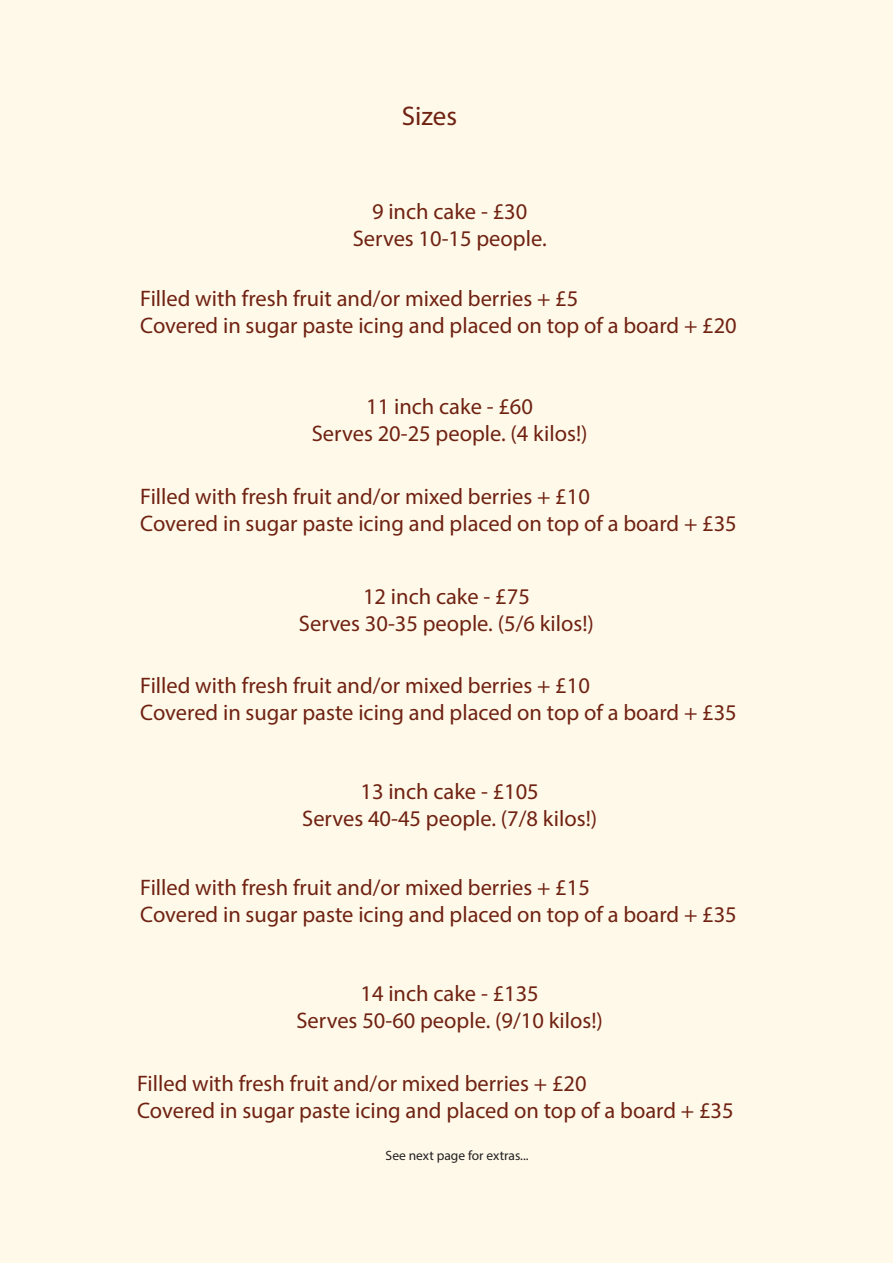
<style>
.page{position:relative;width:893px;height:1263px;background:#fef9e9}
.page>*{position:absolute;margin:0;border:0;box-sizing:border-box;transform-origin:0 0}
.t1{font:27px "Myriad Pro";color:#702212}
.t2{font:22.5px "Myriad Pro";color:#702212}
.t3{font:13.5px "Myriad Pro";color:#231f20}
</style>
<div class="page">
<p class="t1" style="left:402px;top:99px;width:57px">Sizes</p>
<p class="t2" style="left:372px;top:197px;width:157px">9 inch cake - £30</p>
<p class="t2" style="left:353px;top:224px;width:196px">Serves 10-15 people.</p>
<p class="t2" style="left:140px;top:285px;width:439px">Filled with fresh fruit and/or mixed berries + £5</p>
<p class="t2" style="left:140px;top:312px;width:598px">Covered in sugar paste icing and placed on top of a board + £20</p>
<p class="t2" style="left:366px;top:393px;width:168px">11 inch cake - £60</p>
<p class="t2" style="left:312px;top:420px;width:277px">Serves 20-25 people. (4 kilos!)</p>
<p class="t2" style="left:140px;top:482px;width:451px">Filled with fresh fruit and/or mixed berries + £10</p>
<p class="t2" style="left:140px;top:509px;width:598px">Covered in sugar paste icing and placed on top of a board + £35</p>
<p class="t2" style="left:363px;top:582px;width:168px">12 inch cake - £75</p>
<p class="t2" style="left:299px;top:609px;width:297px">Serves 30-35 people. (5/6 kilos!)</p>
<p class="t2" style="left:140px;top:672px;width:451px">Filled with fresh fruit and/or mixed berries + £10</p>
<p class="t2" style="left:140px;top:699px;width:598px">Covered in sugar paste icing and placed on top of a board + £35</p>
<p class="t2" style="left:360px;top:778px;width:180px">13 inch cake - £105</p>
<p class="t2" style="left:302px;top:805px;width:297px">Serves 40-45 people. (7/8 kilos!)</p>
<p class="t2" style="left:140px;top:873px;width:451px">Filled with fresh fruit and/or mixed berries + £15</p>
<p class="t2" style="left:140px;top:900px;width:598px">Covered in sugar paste icing and placed on top of a board + £35</p>
<p class="t2" style="left:360px;top:980px;width:180px">14 inch cake - £135</p>
<p class="t2" style="left:296px;top:1007px;width:308px">Serves 50-60 people. (9/10 kilos!)</p>
<p class="t2" style="left:137px;top:1069px;width:451px">Filled with fresh fruit and/or mixed berries + £20</p>
<p class="t2" style="left:137px;top:1096px;width:598px">Covered in sugar paste icing and placed on top of a board + £35</p>
<p class="t3" style="left:386px;top:1147px;width:144px">See next page for extras...</p>
</div>
